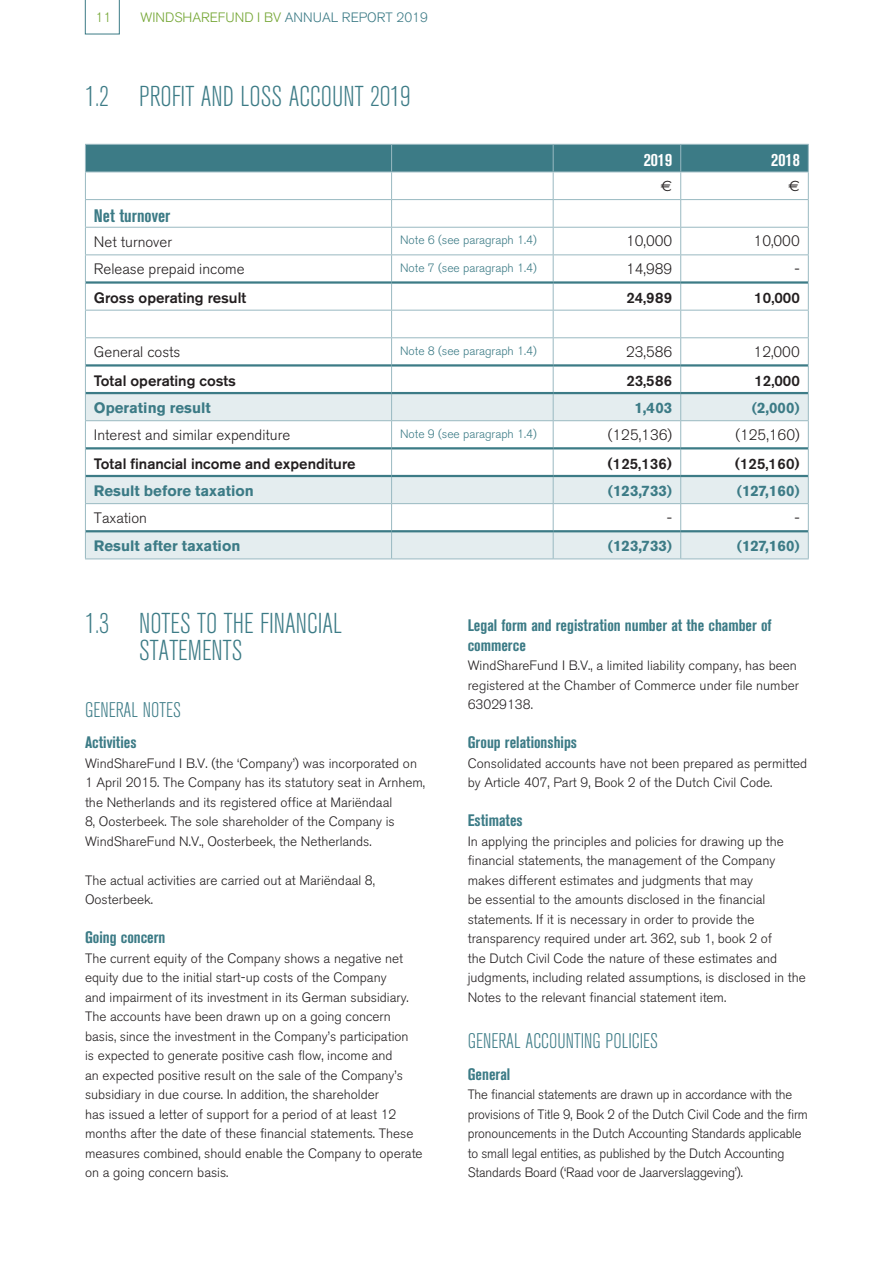
<style>
.page{position:relative;width:893px;height:1263px;background:#fff}
.page>*{position:absolute;margin:0;border:0;box-sizing:border-box;transform-origin:0 0}
.JV_KOP{font:300 condensed 28.5px/27px "Akzidenz Grotesk BE";color:#3c7b86}
.JV_subkop{font:300 condensed 21px "Akzidenz Grotesk BE";color:#3c7b86}
.TABEL_tk{font:700 condensed 18px "Akzidenz Grotesk BE";color:#3c7b86}
.TABEL_header{font:700 condensed 18px "Akzidenz Grotesk BE";color:#fff}
.JV_tk{font:700 condensed 16.5px/19.5px "Akzidenz Grotesk BE";color:#3c7b86}
.TABEL_som{font:500 15px "Akzidenz Grotesk BE";color:#231f20}
.TABEL_dubbelsom{font:700 15px "Akzidenz Grotesk BE";color:#3c7b86}
.TABEL_pt{font:300 15px "Akzidenz Grotesk BE";color:#231f20}
.TABEL_getal{font:300 15px "Akzidenz Grotesk BE";color:#231f20}
.TABEL_getal-2{font:15px "Euro Sans";color:#231f20}
.JV_pt{font:300 13.5px/19.5px "Akzidenz Grotesk BE";color:#231f20}
.JV_pt-2{font:300 13.5px/19.5px "Akzidenz Grotesk BE";color:#231f20;scale:.96 1}
.JV_pt-3{font:300 13.5px "Akzidenz Grotesk BE";color:#73a532}
.TABEL_note{font:300 12px "Akzidenz Grotesk BE";color:#3c7b86}
.s1{color:#3c7b86}
</style>
<div class="page">
<svg style="left:85px;top:0;width:35px;height:34px"></svg>
<hr style="left:85px;top:558px;width:307px;height:1px;background:#99b9c1">
<hr style="left:392px;top:558px;width:161px;height:1px;background:#99b9c1">
<hr style="left:553px;top:558px;width:128px;height:1px;background:#99b9c1">
<hr style="left:681px;top:558px;width:128px;height:1px;background:#99b9c1">
<svg style="left:85px;top:144px;width:724px;height:414px"></svg>
<hr style="left:86px;top:392px;width:306px;height:2px;background:#3c7b86">
<hr style="left:392px;top:392px;width:161px;height:2px;background:#3c7b86">
<hr style="left:553px;top:392px;width:128px;height:2px;background:#3c7b86">
<hr style="left:681px;top:392px;width:127px;height:2px;background:#3c7b86">
<p class="JV_pt-3" style="left:96px;top:10px;width:17px">11</p>
<p class="JV_pt-3" style="left:141px;top:10px;width:289px">WINDSHAREFUND I BV <span class="s1">ANNUAL REPORT 2019</span></p>
<p class="JV_KOP" style="left:85px;top:84px;width:327px">1.2 PROFIT AND LOSS ACCOUNT 2019</p>
<p class="TABEL_header" style="left:644px;top:150px;width:30px">2019</p>
<p class="TABEL_header" style="left:771px;top:150px;width:30px">2018</p>
<p class="TABEL_getal-2" style="left:661px;top:177px;width:13px">€</p>
<p class="TABEL_getal-2" style="left:788px;top:177px;width:13px">€</p>
<p class="TABEL_tk" style="left:94px;top:205px;width:78px">Net turnover</p>
<p class="TABEL_pt" style="left:94px;top:233px;width:80px">Net turnover</p>
<p class="TABEL_note" style="left:400px;top:233px;width:138px">Note 6 (see paragraph 1.4)</p>
<p class="TABEL_getal" style="left:626px;top:233px;width:48px">10,000</p>
<p class="TABEL_getal" style="left:754px;top:233px;width:48px">10,000</p>
<p class="TABEL_pt" style="left:94px;top:260px;width:152px">Release prepaid income</p>
<p class="TABEL_note" style="left:400px;top:261px;width:138px">Note 7 (see paragraph 1.4)</p>
<p class="TABEL_getal" style="left:626px;top:260px;width:48px">14,989</p>
<p class="TABEL_getal" style="left:794px;top:260px;width:7px">-</p>
<p class="TABEL_som" style="left:94px;top:288px;width:154px">Gross operating result</p>
<p class="TABEL_som" style="left:626px;top:288px;width:47px">24,989</p>
<p class="TABEL_som" style="left:754px;top:288px;width:47px">10,000</p>
<p class="TABEL_pt" style="left:94px;top:343px;width:88px">General costs</p>
<p class="TABEL_note" style="left:400px;top:344px;width:138px">Note 8 (see paragraph 1.4)</p>
<p class="TABEL_getal" style="left:626px;top:343px;width:48px">23,586</p>
<p class="TABEL_getal" style="left:754px;top:343px;width:48px">12,000</p>
<p class="TABEL_som" style="left:94px;top:371px;width:144px">Total operating costs</p>
<p class="TABEL_som" style="left:626px;top:371px;width:47px">23,586</p>
<p class="TABEL_som" style="left:754px;top:371px;width:47px">12,000</p>
<p class="TABEL_dubbelsom" style="left:94px;top:399px;width:118px">Operating result</p>
<p class="TABEL_dubbelsom" style="left:634px;top:399px;width:39px">1,403</p>
<p class="TABEL_dubbelsom" style="left:752px;top:399px;width:50px">(2,000)</p>
<p class="TABEL_pt" style="left:94px;top:427px;width:198px">Interest and similar expenditure</p>
<p class="TABEL_note" style="left:400px;top:427px;width:138px">Note 9 (see paragraph 1.4)</p>
<p class="TABEL_getal" style="left:608px;top:426px;width:66px">(125,136)</p>
<p class="TABEL_getal" style="left:735px;top:426px;width:66px">(125,160)</p>
<p class="TABEL_som" style="left:94px;top:454px;width:263px">Total financial income and expenditure</p>
<p class="TABEL_som" style="left:608px;top:454px;width:66px">(125,136)</p>
<p class="TABEL_som" style="left:735px;top:454px;width:66px">(125,160)</p>
<p class="TABEL_dubbelsom" style="left:94px;top:482px;width:161px">Result before taxation</p>
<p class="TABEL_dubbelsom" style="left:608px;top:482px;width:66px">(123,733)</p>
<p class="TABEL_dubbelsom" style="left:737px;top:482px;width:65px">(127,160)</p>
<p class="TABEL_pt" style="left:94px;top:510px;width:55px">Taxation</p>
<p class="TABEL_getal" style="left:667px;top:510px;width:7px">-</p>
<p class="TABEL_getal" style="left:794px;top:510px;width:7px">-</p>
<p class="TABEL_dubbelsom" style="left:94px;top:537px;width:148px">Result after taxation</p>
<p class="TABEL_dubbelsom" style="left:608px;top:537px;width:66px">(123,733)</p>
<p class="TABEL_dubbelsom" style="left:737px;top:537px;width:65px">(127,160)</p>
<p class="JV_KOP" style="left:139px;top:610px;width:205px;text-indent:-54px">1.3 NOTES TO THE FINANCIAL<br>STATEMENTS</p>
<p class="JV_subkop" style="left:85px;top:698px;width:97px">GENERAL NOTES</p>
<p class="JV_tk" style="left:85px;top:733px;width:53px">Activities</p>
<p class="JV_pt" style="left:85px;top:753px;width:342px">WindShareFund I B.V. (the ‘Company’) was incorporated on 1 April 2015. The Company has its statutory seat in Arnhem, the Netherlands and its registered office at Mariëndaal<br>8, Oosterbeek. The sole shareholder of the Company is WindShareFund N.V., Oosterbeek, the Netherlands.</p>
<p class="JV_pt" style="left:85px;top:870px;width:292px">The actual activities are carried out at Mariëndaal 8,<br>Oosterbeek.</p>
<p class="JV_tk" style="left:85px;top:928px;width:82px">Going concern</p>
<p class="JV_pt" style="left:85px;top:948px;width:339px">The current equity of the Company shows a negative net equity due to the initial start-up costs of the Company<br>and impairment of its investment in its German subsidiary.<br>The accounts have been drawn up on a going concern basis, since the investment in the Company’s participation<br>is expected to generate positive cash flow, income and<br>an expected positive result on the sale of the Company’s subsidiary in due course. In addition, the shareholder<br>has issued a letter of support for a period of at least 12 months after the date of these financial statements. These measures combined, should enable the Company to operate on a going concern basis.</p>
<p class="JV_tk" style="left:468px;top:616px;width:305px">Legal form and registration number at the chamber of commerce</p>
<p class="JV_pt" style="left:468px;top:656px;width:333px">WindShareFund I B.V., a limited liability company, has been registered at the Chamber of Commerce under file number<br>63029138.</p>
<p class="JV_tk" style="left:468px;top:733px;width:111px">Group relationships</p>
<p class="JV_pt" style="left:468px;top:753px;width:341px">Consolidated accounts have not been prepared as permitted by Article 407, Part 9, Book 2 of the Dutch Civil Code.</p>
<p class="JV_tk" style="left:468px;top:811px;width:57px">Estimates</p>
<p class="JV_pt" style="left:468px;top:831px;width:340px">In applying the principles and policies for drawing up the financial statements, the management of the Company makes different estimates and judgments that may<br>be essential to the amounts disclosed in the financial statements. If it is necessary in order to provide the transparency required under art. 362, sub 1, book 2 of<br>the Dutch Civil Code the nature of these estimates and judgments, including related assumptions, is disclosed in the Notes to the relevant financial statement item.</p>
<p class="JV_subkop" style="left:468px;top:1030px;width:192px">GENERAL ACCOUNTING POLICIES</p>
<p class="JV_tk" style="left:468px;top:1064px;width:44px">General</p>
<p class="JV_pt-2" style="left:468px;top:1085px;width:356px">The financial statements are drawn up in accordance with the provisions of Title 9, Book 2 of the Dutch Civil Code and the firm pronouncements in the Dutch Accounting Standards applicable to small legal entities, as published by the Dutch Accounting Standards Board (‘Raad voor de Jaarverslaggeving’).</p>
</div>
